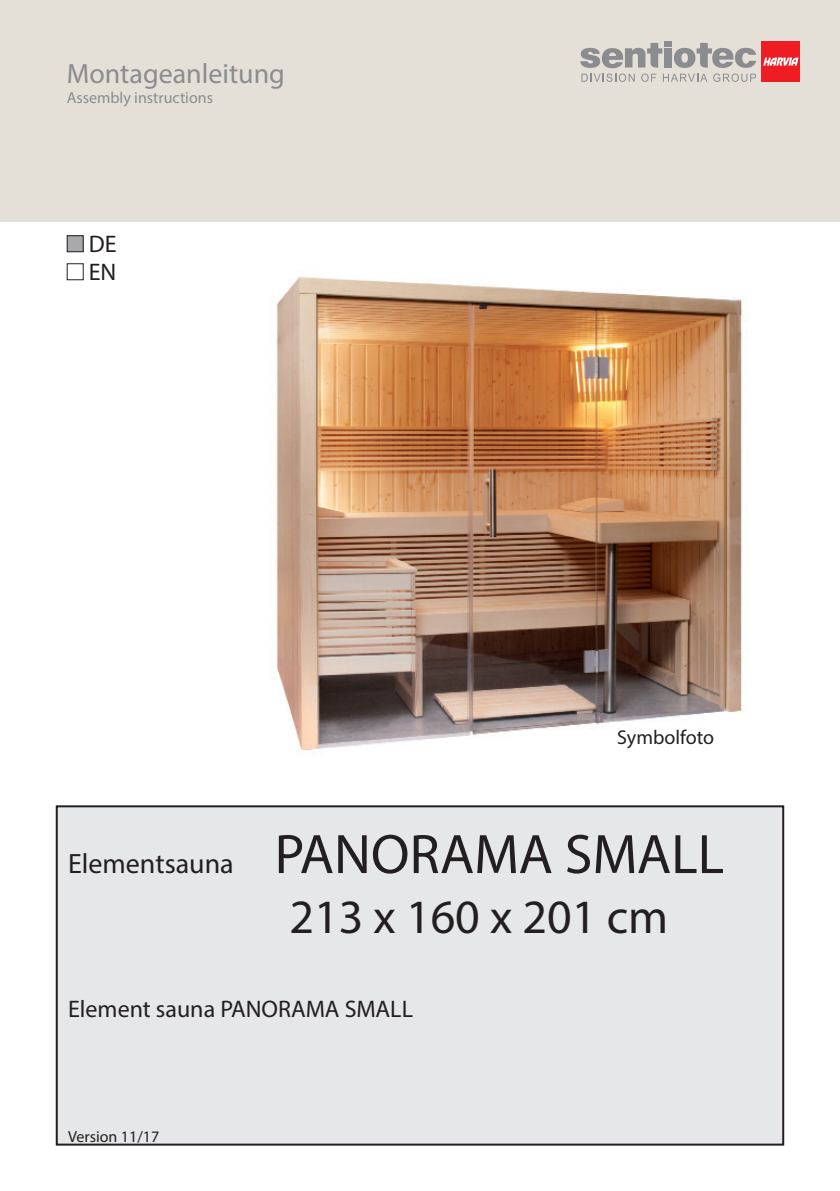
<style>
.page{position:relative;width:840px;height:1191px;background:#fff}
.page>*{position:absolute;margin:0;border:0;box-sizing:border-box;transform-origin:0 0}
.t1{font:56px "Myriad Pro";color:#231f20}
.t2{font:48px "Myriad Pro";color:#231f20}
.t3{font:28px "Myriad Pro";color:#8a8c8f}
.t4{font:24px "Myriad Pro";color:#231f20}
.t5{font:20px "Myriad Pro";color:#231f20}
.t6{font:16px "Myriad Pro";color:#8a8c8f}
.t7{font:16px "Myriad Pro";color:#231f20}
.s1{font-size:28px}
</style>
<div class="page">
<div style="left:57px;top:806px;width:725px;height:338px;background:#e6e7e9"></div>
<div style="left:56px;top:805px;width:727px;height:340px;border:2px solid #231f20"></div>
<img style="left:276px;top:276px;width:467px;height:474px">
<div style="left:0;top:0;width:839px;height:221px;background:#e5e0d7"></div>
<div style="left:67px;top:236px;width:16px;height:16px;background:#a8a9ad"></div>
<div style="left:67px;top:235px;width:17px;height:17px;border:1px solid #231f20"></div>
<div style="left:67px;top:263px;width:17px;height:17px;border:1px solid #231f20"></div>
<svg style="left:580px;top:41px;width:175px;height:41px"></svg>
<div style="left:761px;top:41px;width:38px;height:41px;background:#ee1d23"></div>
<svg style="left:763px;top:58px;width:35px;height:8px"></svg>
<p class="t3" style="left:67px;top:57px;width:220px">Montageanleitung</p>
<p class="t6" style="left:67px;top:88px;width:148px">Assembly instructions</p>
<p class="t4" style="left:89px;top:229px;width:29px">DE</p>
<p class="t4" style="left:89px;top:257px;width:29px">EN</p>
<p class="t5" style="left:617px;top:724px;width:98px">Symbolfoto</p>
<p class="t1" style="left:68px;top:819px;width:657px"><span class="s1">Elementsauna</span> PANORAMA SMALL</p>
<p class="t2" style="left:289px;top:887px;width:380px">213 x 160 x 201 cm</p>
<p class="t4" style="left:68px;top:994px;width:346px">Element sauna PANORAMA SMALL</p>
<p class="t7" style="left:68px;top:1126px;width:93px">Version 11/17</p>
</div>
